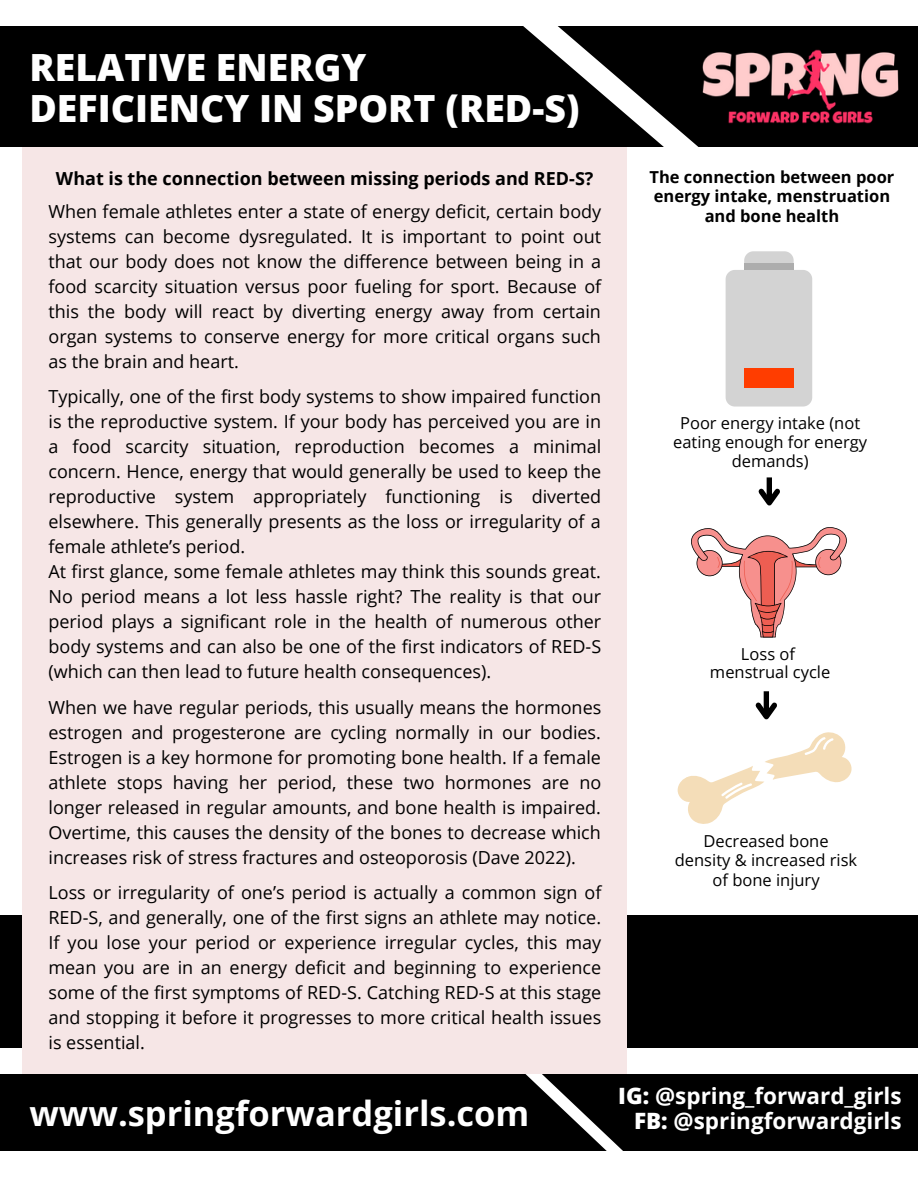
<style>
.page{position:relative;width:918px;height:1188px;background:#fff}
.page>*{position:absolute;margin:0;border:0;box-sizing:border-box;transform-origin:0 0}
.t1{font:800 37.5px/40.5px "Open Sans";color:#fff}
.t2{font:700 34.5px "Open Sans";color:#fff}
.t3{font:700 22.5px/24.8px "Open Sans";color:#fff;text-align:right}
.t4{font:18px/25px "Open Sans";color:#000;text-align:justify}
.t5{font:700 18px "Open Sans";color:#000}
.t6{font:16.5px/19.2px "Open Sans";color:#000;text-align:center}
.t7{font:700 16.5px/19.2px "Open Sans";color:#000;text-align:center}
.s1{font-weight:800}
</style>
<div class="page">
<div style="left:0;top:915px;width:918px;height:133px;background:#000"></div>
<div style="left:0;top:27px;width:918px;height:120px;background:#000"></div>
<img style="left:727px;top:49px;width:172px;height:75px">
<div style="left:0;top:1074px;width:918px;height:77px;background:#000"></div>
<svg style="left:525px;top:1074px;width:98px;height:77px"></svg>
<div style="left:23px;top:147px;width:604px;height:927px;background:#f6e6e6"></div>
<svg style="left:488px;top:26px;width:239px;height:121px"></svg>
<svg style="left:726px;top:251px;width:86px;height:156px;background:#d5d5d5"></svg>
<div style="left:744px;top:368px;width:50px;height:20px;background:#ff3d00"></div>
<div style="left:744px;top:264px;width:50px;height:6px;background:#adadad"></div>
<svg style="left:691px;top:527px;width:156px;height:110px"></svg>
<div style="left:767px;top:477px;width:5px;height:26px;background:#000"></div>
<svg style="left:758px;top:484px;width:22px;height:22px"></svg>
<div style="left:764px;top:691px;width:5px;height:26px;background:#000"></div>
<svg style="left:677px;top:697px;width:175px;height:127px"></svg>
<h1 class="t1" style="left:29px;top:46px;width:552px">RELATIVE ENERGY<br>DEFICIENCY IN SPORT (RED-S)</h1>
<p class="t5" style="left:56px;top:166px;width:539px">What is the connection between missing periods and RED-S?</p>
<p class="t4" style="left:48px;top:198px;width:554px">When female athletes enter a state of energy deficit, certain body systems can become dysregulated. It is important to point out that our body does not know the difference between being in a food scarcity situation versus poor fueling for sport. Because of this the body will react by diverting energy away from certain organ systems to conserve energy for more critical organs such as the brain and heart.</p>
<p class="t4" style="left:48px;top:384px;width:554px;text-align:left">Typically, one of the first body systems to show impaired function is the reproductive system. If your body has perceived you are in a food scarcity situation, reproduction becomes a minimal concern. Hence, energy that would generally be used to keep the reproductive system appropriately functioning is diverted elsewhere. This generally presents as the loss or irregularity of a female athlete’s period.<br>At first glance, some female athletes may think this sounds great.<br>No period means a lot less hassle right? The reality is that our period plays a significant role in the health of numerous other body systems and can also be one of the first indicators of RED-S (which can then lead to future health consequences).</p>
<p class="t4" style="left:48px;top:694px;width:554px">When we have regular periods, this usually means the hormones estrogen and progesterone are cycling normally in our bodies.<br>Estrogen is a key hormone for promoting bone health. If a female athlete stops having her period, these two hormones are no longer released in regular amounts, and bone health is impaired.<br>Overtime, this causes the density of the bones to decrease which increases risk of stress fractures and osteoporosis (Dave 2022).</p>
<p class="t4" style="left:48px;top:880px;width:554px">Loss or irregularity of one’s period is actually a common sign of RED-S, and generally, one of the first signs an athlete may notice.<br>If you lose your period or experience irregular cycles, this may mean you are in an energy deficit and beginning to experience some of the first symptoms of RED-S. Catching RED-S at this stage and stopping it before it progresses to more critical health issues is essential.</p>
<h2 class="t2" style="left:29px;top:1089px;width:502px">www.springforwardgirls.com</h2>
<p class="t7" style="left:650px;top:167px;width:246px">The connection between poor energy intake, menstruation and bone health</p>
<p class="t6" style="left:673px;top:413px;width:195px">Poor energy intake (not eating enough for energy demands)</p>
<p class="t6" style="left:710px;top:645px;width:122px;line-height:18px">Loss of menstrual cycle</p>
<p class="t6" style="left:675px;top:831px;width:184px">Decreased bone density &amp; increased risk of bone injury</p>
<p class="t3" style="left:618px;top:1083px;width:285px"><span class="s1">IG:</span> @spring_forward_girls<br><span class="s1">FB:</span> @springforwardgirls</p>
</div>
